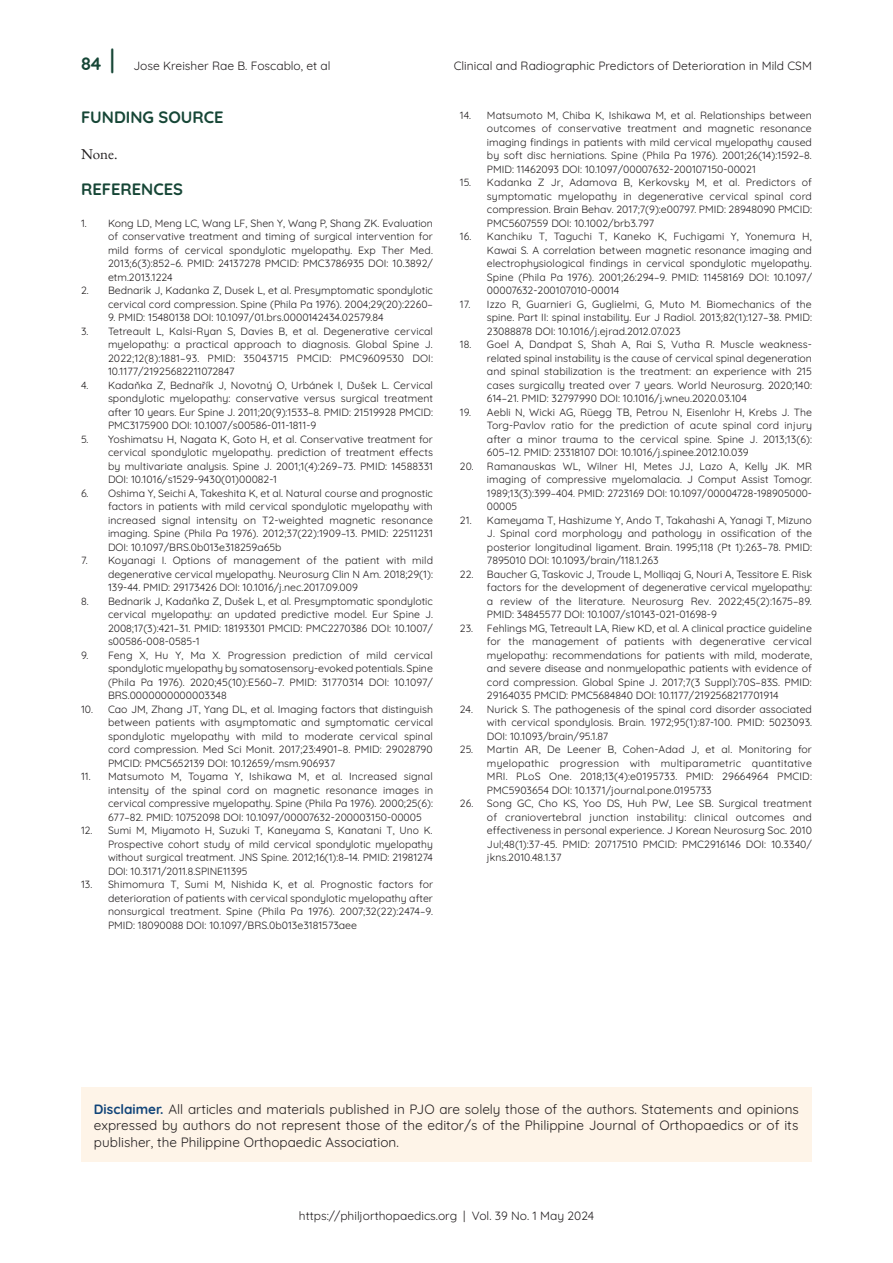
<style>
.page{position:relative;width:893px;height:1263px;background:#fff}
.page>*{position:absolute;margin:0;border:0;box-sizing:border-box;transform-origin:0 0}
.t1{font:700 27px "Quicksand";color:#164636;scale:.67 1}
.t2{font:700 18px "Quicksand";color:#164636}
.t3{font:700 16.5px "Quicksand";color:#164636}
.t4{font:15px "EB Garamond";color:#231f20}
.t5{font:13.5px/16.5px "Quicksand";color:#231f20;text-align:justify}
.t6{font:12px "Quicksand";color:#231f20}
.t7{font:10.5px/13.5px "Quicksand";color:#231f20;text-align:justify}
.s1{font-weight:700;color:#104479}
</style>
<div class="page">
<div style="left:81px;top:1087px;width:731px;height:74px;background:#fef4e8"></div>
<h1 class="t1" style="left:110px;top:38px;width:8px">|</h1>
<h2 class="t2" style="left:81px;top:49px;width:22px">84</h2>
<p class="t6" style="left:133px;top:56px;width:199px">Jose Kreisher Rae B. Foscablo, et al</p>
<p class="t6" style="left:454px;top:56px;width:360px">Clinical and Radiographic Predictors of Deterioration in Mild CSM</p>
<h3 class="t3" style="left:81px;top:103px;width:21px">FUNDING</h3>
<h3 class="t3" style="left:159px;top:103px;width:22px">SOURCE</h3>
<h3 class="t4" style="left:81px;top:144px;width:38px">None.</h3>
<h3 class="t3" style="left:81px;top:175px;width:23px">REFERENCES</h3>
<p class="t7" style="left:108px;top:215px;width:327px;text-indent:-27px">1. Kong LD, Meng LC, Wang LF, Shen Y, Wang P, Shang ZK. Evaluation of conservative treatment and timing of surgical intervention for mild forms of cervical spondylotic myelopathy. Exp Ther Med.<br>2013;6(3):852–6. PMID: 24137278 PMCID: PMC3786935 DOI: 10.3892/ etm.2013.1224</p>
<p class="t7" style="left:81px;top:282px;width:353px;text-align:right">2. Bednarik J, Kadanka Z, Dusek L, et al. Presymptomatic spondylotic cervical cord compression. Spine (Phila Pa 1976). 2004;29(20):2260–</p>
<p class="t7" style="left:108px;top:309px;width:277px">9. PMID: 15480138 DOI: 10.1097/01.brs.0000142434.02579.84</p>
<p class="t7" style="left:108px;top:323px;width:326px;text-indent:-27px">3. Tetreault L, Kalsi-Ryan S, Davies B, et al. Degenerative cervical myelopathy: a practical approach to diagnosis. Global Spine J.<br>2022;12(8):1881–93. PMID: 35043715 PMCID: PMC9609530 DOI:<br>10.1177/21925682211072847</p>
<p class="t7" style="left:108px;top:377px;width:327px;text-indent:-27px">4. Kadaňka Z, Bednařík J, Novotný O, Urbánek I, Dušek L. Cervical spondylotic myelopathy: conservative versus surgical treatment after 10 years. Eur Spine J. 2011;20(9):1533–8. PMID: 21519928 PMCID:<br>PMC3175900 DOI: 10.1007/s00586-011-1811-9</p>
<p class="t7" style="left:108px;top:431px;width:327px;text-indent:-27px">5. Yoshimatsu H, Nagata K, Goto H, et al. Conservative treatment for cervical spondylotic myelopathy. prediction of treatment effects by multivariate analysis. Spine J. 2001;1(4):269–73. PMID: 14588331<br>DOI: 10.1016/s1529-9430(01)00082-1</p>
<p class="t7" style="left:108px;top:485px;width:327px;text-indent:-27px">6. Oshima Y, Seichi A, Takeshita K, et al. Natural course and prognostic factors in patients with mild cervical spondylotic myelopathy with increased signal intensity on T2-weighted magnetic resonance imaging. Spine (Phila Pa 1976). 2012;37(22):1909–13. PMID: 22511231<br>DOI: 10.1097/BRS.0b013e318259a65b</p>
<p class="t7" style="left:108px;top:552px;width:327px;text-indent:-27px">7. Koyanagi I. Options of management of the patient with mild degenerative cervical myelopathy. Neurosurg Clin N Am. 2018;29(1):<br>139-44. PMID: 29173426 DOI: 10.1016/j.nec.2017.09.009</p>
<p class="t7" style="left:108px;top:593px;width:327px;text-indent:-27px">8. Bednarik J, Kadaňka Z, Dušek L, et al. Presymptomatic spondylotic cervical myelopathy: an updated predictive model. Eur Spine J.<br>2008;17(3):421–31. PMID: 18193301 PMCID: PMC2270386 DOI: 10.1007/ s00586-008-0585-1</p>
<p class="t7" style="left:108px;top:647px;width:326px;text-indent:-27px">9. Feng X, Hu Y, Ma X. Progression prediction of mild cervical spondylotic myelopathy by somatosensory-evoked potentials. Spine (Phila Pa 1976). 2020;45(10):E560–7. PMID: 31770314 DOI: 10.1097/ BRS.0000000000003348</p>
<p class="t7" style="left:108px;top:701px;width:327px;text-indent:-27px">10. Cao JM, Zhang JT, Yang DL, et al. Imaging factors that distinguish between patients with asymptomatic and symptomatic cervical spondylotic myelopathy with mild to moderate cervical spinal cord compression. Med Sci Monit. 2017;23:4901–8. PMID: 29028790<br>PMCID: PMC5652139 DOI: 10.12659/msm.906937</p>
<p class="t7" style="left:108px;top:769px;width:327px;text-indent:-27px">11. Matsumoto M, Toyama Y, Ishikawa M, et al. Increased signal intensity of the spinal cord on magnetic resonance images in cervical compressive myelopathy. Spine (Phila Pa 1976). 2000;25(6):<br>677–82. PMID: 10752098 DOI: 10.1097/00007632-200003150-00005</p>
<p class="t7" style="left:108px;top:822px;width:326px;text-indent:-27px">12. Sumi M, Miyamoto H, Suzuki T, Kaneyama S, Kanatani T, Uno K.<br>Prospective cohort study of mild cervical spondylotic myelopathy without surgical treatment. JNS Spine. 2012;16(1):8–14. PMID: 21981274<br>DOI: 10.3171/2011.8.SPINE11395</p>
<p class="t7" style="left:108px;top:876px;width:327px;text-indent:-27px">13. Shimomura T, Sumi M, Nishida K, et al. Prognostic factors for deterioration of patients with cervical spondylotic myelopathy after nonsurgical treatment. Spine (Phila Pa 1976). 2007;32(22):2474–9.<br>PMID: 18090088 DOI: 10.1097/BRS.0b013e3181573aee</p>
<p class="t7" style="left:487px;top:107px;width:326px;text-indent:-27px">14. Matsumoto M, Chiba K, Ishikawa M, et al. Relationships between outcomes of conservative treatment and magnetic resonance imaging findings in patients with mild cervical myelopathy caused by soft disc herniations. Spine (Phila Pa 1976). 2001;26(14):1592–8.<br>PMID: 11462093 DOI: 10.1097/00007632-200107150-00021</p>
<p class="t7" style="left:487px;top:174px;width:327px;text-indent:-27px">15. Kadanka Z Jr, Adamova B, Kerkovsky M, et al. Predictors of symptomatic myelopathy in degenerative cervical spinal cord compression. Brain Behav. 2017;7(9):e00797. PMID: 28948090 PMCID:<br>PMC5607559 DOI: 10.1002/brb3.797</p>
<p class="t7" style="left:487px;top:228px;width:327px;text-indent:-27px">16. Kanchiku T, Taguchi T, Kaneko K, Fuchigami Y, Yonemura H, Kawai S. A correlation between magnetic resonance imaging and electrophysiological findings in cervical spondylotic myelopathy.<br>Spine (Phila Pa 1976). 2001;26:294–9. PMID: 11458169 DOI: 10.1097/ 00007632-200107010-00014</p>
<p class="t7" style="left:487px;top:296px;width:326px;text-indent:-27px">17. Izzo R, Guarnieri G, Guglielmi, G, Muto M. Biomechanics of the spine. Part II: spinal instability. Eur J Radiol. 2013;82(1):127–38. PMID:<br>23088878 DOI: 10.1016/j.ejrad.2012.07.023</p>
<p class="t7" style="left:487px;top:336px;width:327px;text-indent:-27px">18. Goel A, Dandpat S, Shah A, Rai S, Vutha R. Muscle weakness&shy;related spinal instability is the cause of cervical spinal degeneration and spinal stabilization is the treatment: an experience with 215 cases surgically treated over 7 years. World Neurosurg. 2020;140:<br>614–21. PMID: 32797990 DOI: 10.1016/j.wneu.2020.03.104</p>
<p class="t7" style="left:487px;top:404px;width:327px;text-indent:-27px">19. Aebli N, Wicki AG, Rüegg TB, Petrou N, Eisenlohr H, Krebs J. The Torg-Pavlov ratio for the prediction of acute spinal cord injury after a minor trauma to the cervical spine. Spine J. 2013;13(6):<br>605–12. PMID: 23318107 DOI: 10.1016/j.spinee.2012.10.039</p>
<p class="t7" style="left:487px;top:458px;width:326px;text-indent:-27px">20. Ramanauskas WL, Wilner HI, Metes JJ, Lazo A, Kelly JK. MR imaging of compressive myelomalacia. J Comput Assist Tomogr.<br>1989;13(3):399–404. PMID: 2723169 DOI: 10.1097/00004728-198905000- 00005</p>
<p class="t7" style="left:487px;top:512px;width:327px;text-indent:-27px">21. Kameyama T, Hashizume Y, Ando T, Takahashi A, Yanagi T, Mizuno J. Spinal cord morphology and pathology in ossification of the posterior longitudinal ligament. Brain. 1995;118 (Pt 1):263–78. PMID:<br>7895010 DOI: 10.1093/brain/118.1.263</p>
<p class="t7" style="left:487px;top:566px;width:327px;text-indent:-27px">22. Baucher G, Taskovic J, Troude L, Molliqaj G, Nouri A, Tessitore E. Risk factors for the development of degenerative cervical myelopathy: a review of the literature. Neurosurg Rev. 2022;45(2):1675–89.<br>PMID: 34845577 DOI: 10.1007/s10143-021-01698-9</p>
<p class="t7" style="left:487px;top:620px;width:327px;text-indent:-27px">23. Fehlings MG, Tetreault LA, Riew KD, et al. A clinical practice guideline for the management of patients with degenerative cervical myelopathy: recommendations for patients with mild, moderate, and severe disease and nonmyelopathic patients with evidence of cord compression. Global Spine J. 2017;7(3 Suppl):70S–83S. PMID:<br>29164035 PMCID: PMC5684840 DOI: 10.1177/2192568217701914</p>
<p class="t7" style="left:487px;top:701px;width:327px;text-indent:-27px">24. Nurick S. The pathogenesis of the spinal cord disorder associated with cervical spondylosis. Brain. 1972;95(1):87-100. PMID: 5023093.<br>DOI: 10.1093/brain/95.1.87</p>
<p class="t7" style="left:487px;top:741px;width:327px;text-indent:-27px">25. Martin AR, De Leener B, Cohen-Adad J, et al. Monitoring for myelopathic progression with multiparametric quantitative MRI. PLoS One. 2018;13(4):e0195733. PMID: 29664964 PMCID:<br>PMC5903654 DOI: 10.1371/journal.pone.0195733</p>
<p class="t7" style="left:487px;top:795px;width:327px;text-indent:-27px">26. Song GC, Cho KS, Yoo DS, Huh PW, Lee SB. Surgical treatment of craniovertebral junction instability: clinical outcomes and effectiveness in personal experience. J Korean Neurosurg Soc. 2010<br>Jul;48(1):37-45. PMID: 20717510 PMCID: PMC2916146 DOI: 10.3340/ jkns.2010.48.1.37</p>
<p class="t5" style="left:94px;top:1099px;width:706px"><span class="s1">DISCLAIMER.</span> All articles and materials published in PJO are solely those of the authors. Statements and opinions expressed by authors do not represent those of the editor/s of the Philippine Journal of Orthopaedics or of its publisher, the Philippine Orthopaedic Association.</p>
<p class="t6" style="left:299px;top:1207px;width:297px">https://philjorthopaedics.org | Vol. 39 No. 1 May 2024</p>
</div>
